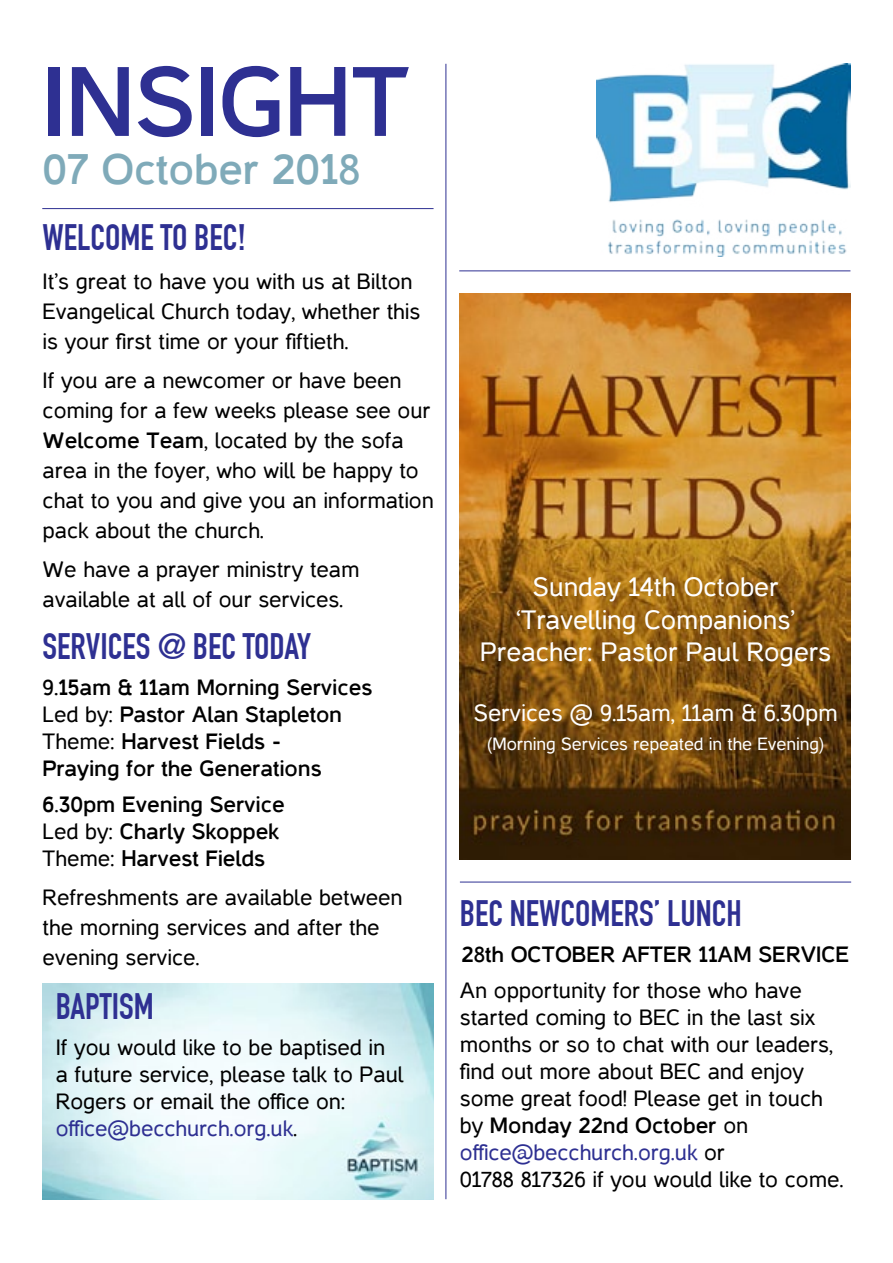
<style>
.page{position:relative;width:893px;height:1263px;background:#fff}
.page>*{position:absolute;margin:0;border:0;box-sizing:border-box;transform-origin:0 0}
.t1{font:700 99px "Casper";color:#2e3092}
.t2{font:700 43.5px "Casper";color:#7faab9}
.t3{font:700 36px "DIN Condensed";color:#2e3092}
.t4{font:27px/32.4px "Casper";color:#fff;text-align:center}
.t5{font:24px "Casper";color:#fff}
.t6{font:22.5px/30px "Casper";color:#000}
.t7{font:700 22.5px/27px "Casper";color:#000}
.t8{font:18px "Casper";color:#fff}
.s1{font-weight:700}
.s2{font-weight:400}
.s3{color:#2e3092}
</style>
<div class="page">
<hr style="left:446px;top:64px;width:1px;height:1135px;background:#2e3092">
<hr style="left:459px;top:270px;width:391px;height:1px;background:#2e3092">
<hr style="left:42px;top:208px;width:392px;height:1px;background:#2e3092">
<img style="left:596px;top:64px;width:254px;height:192px">
<hr style="left:460px;top:882px;width:391px;height:1px;background:#2e3092">
<img style="left:43px;top:984px;width:391px;height:215px">
<img style="left:459px;top:293px;width:391px;height:567px">
<h1 class="t1" style="left:42px;top:49px;width:369px">INSIGHT</h1>
<h2 class="t2" style="left:42px;top:146px;width:320px">07 October 2018</h2>
<h3 class="t3" style="left:43px;top:216px;width:205px">WELCOME TO BEC!</h3>
<p class="t6" style="left:43px;top:266px;width:379px">It’s great to have you with us at Bilton<br>Evangelical Church today, whether this is your first time or your fiftieth.</p>
<p class="t6" style="left:43px;top:365px;width:393px">If you are a newcomer or have been coming for a few weeks please see our<br><span class="s1">Welcome Team</span>, located by the sofa area in the foyer, who will be happy to chat to you and give you an information pack about the church.</p>
<p class="t6" style="left:43px;top:554px;width:318px">We have a prayer ministry team available at all of our services.</p>
<h3 class="t3" style="left:43px;top:625px;width:270px">SERVICES @ BEC TODAY</h3>
<p class="t7" style="left:43px;top:674px;width:331px">9.15am &amp; 11am Morning Services<br><span class="s2">Led by:</span> Pastor Alan Stapleton<br><span class="s2">Theme:</span> Harvest Fields -<br>Praying for the Generations</p>
<p class="t7" style="left:43px;top:791px;width:244px">6.30pm Evening Service<br><span class="s2">Led by:</span> Charly Skoppek<br><span class="s2">Theme:</span> Harvest Fields</p>
<p class="t6" style="left:43px;top:882px;width:361px">Refreshments are available between the morning services and after the evening service.</p>
<h3 class="t3" style="left:56px;top:985px;width:59px">BAPTISM</h3>
<p class="t6" style="left:56px;top:1033px;width:349px;line-height:27px">If you would like to be baptised in<br>a future service, please talk to Paul<br>Rogers or email the office on: <span class="s3">office@becchurch.org.uk</span>.</p>
<p class="t4" style="left:480px;top:571px;width:352px">Sunday 14th October ‘Travelling Companions’<br>Preacher: Pastor Paul Rogers</p>
<p class="t5" style="left:474px;top:699px;width:365px">Services @ 9.15am, 11am &amp; 6.30pm</p>
<p class="t8" style="left:488px;top:733px;width:337px">(Morning Services repeated in the Evening)</p>
<h3 class="t3" style="left:460px;top:892px;width:83px">BEC NEWCOMERS</h3>
<h3 class="t3" style="left:654px;top:892px;width:90px">’ LUNCH</h3>
<p class="t7" style="left:462px;top:941px;width:389px">28th OCTOBER AFTER 11AM SERVICE</p>
<p class="t6" style="left:460px;top:976px;width:385px;line-height:27px">An opportunity for those who have started coming to BEC in the last six months or so to chat with our leaders, find out more about BEC and enjoy some great food! Please get in touch by <span class="s1">Monday 22nd October</span> on <span class="s3">office@becchurch.org.uk</span> or<br>01788 817326 if you would like to come.</p>
</div>
